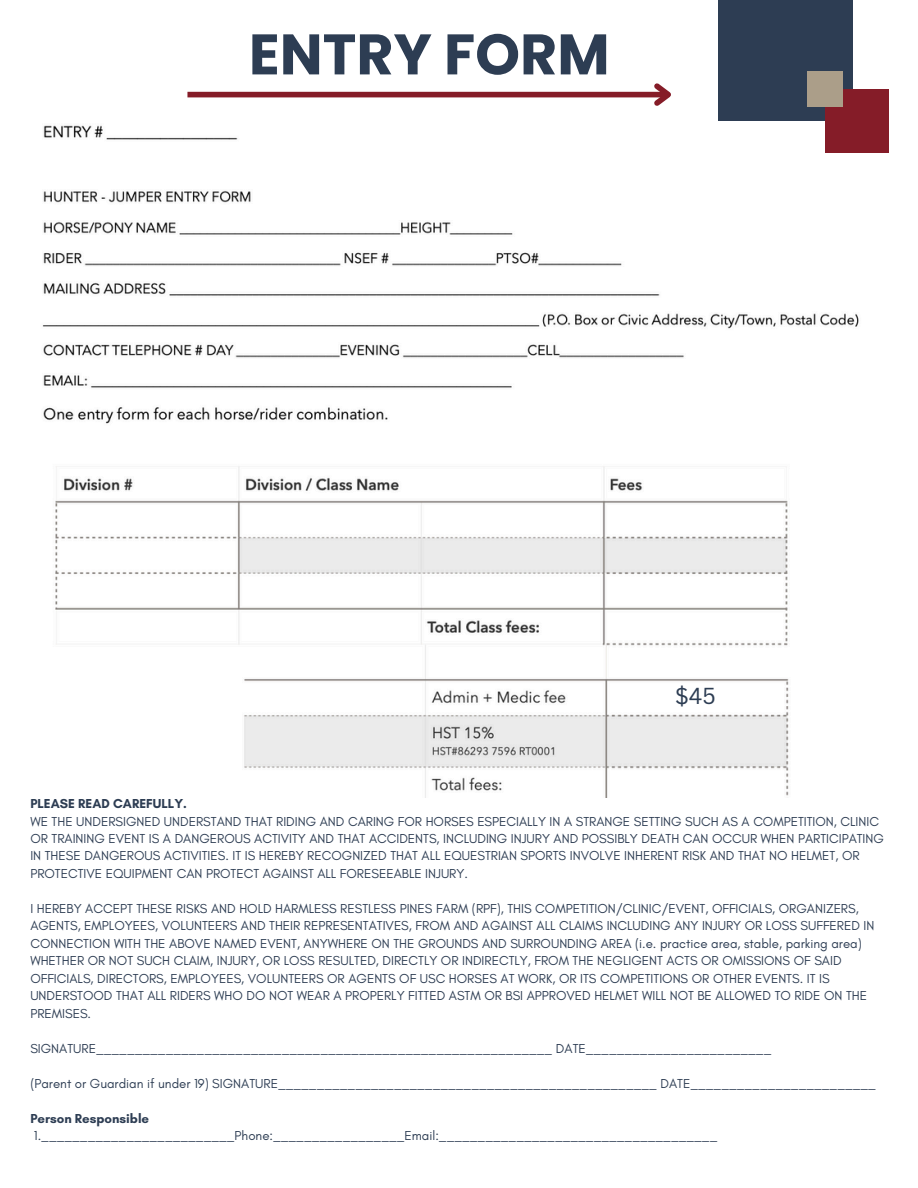
<style>
.page{position:relative;width:918px;height:1188px;background:#fff}
.page>*{position:absolute;margin:0;border:0;box-sizing:border-box;transform-origin:0 0}
.t1{font:700 57px "Poppins";color:#2d3d53}
.t2{font:22.5px "Canva Sans";color:#2d3d53}
.t3{font:13.2px/17.4px "Glacial Indifference";color:#2d3d53}
.t4{font:700 13.2px "Glacial Indifference";color:#2d3d53}
.s1{font-weight:700}
</style>
<div class="page">
<img style="left:42px;top:107px;width:817px;height:691px">
<div style="left:719px;top:0;width:134px;height:121px;background:#2d3d53"></div>
<div style="left:825px;top:89px;width:64px;height:64px;background:#851c28"></div>
<div style="left:807px;top:71px;width:36px;height:36px;background:#ab9e89"></div>
<div style="left:187px;top:92px;width:481px;height:5px;background:#851c28"></div>
<svg style="left:649px;top:83px;width:29px;height:28px"></svg>
<div style="left:714px;top:687px;width:67px;height:23px;background:#fff"></div>
<p class="t1" style="left:249px;top:15px;width:362px">ENTRY FORM</p>
<p class="t2" style="left:675px;top:680px;width:42px">$45</p>
<h2 class="t3" style="left:30px;top:795px;width:855px"><span class="s1">PLEASE READ CAREFULLY.<br></span>WE THE UNDERSIGNED UNDERSTAND THAT RIDING AND CARING FOR HORSES ESPECIALLY IN A STRANGE SETTING SUCH AS A COMPETITION, CLINIC OR TRAINING EVENT IS A DANGEROUS ACTIVITY AND THAT ACCIDENTS, INCLUDING INJURY AND POSSIBLY DEATH CAN OCCUR WHEN PARTICIPATING IN THESE DANGEROUS ACTIVITIES. IT IS HEREBY RECOGNIZED THAT ALL EQUESTRIAN SPORTS INVOLVE INHERENT RISK AND THAT NO HELMET, OR PROTECTIVE EQUIPMENT CAN PROTECT AGAINST ALL FORESEEABLE INJURY.</h2>
<h3 class="t3" style="left:30px;top:900px;width:846px">I HEREBY ACCEPT THESE RISKS AND HOLD HARMLESS RESTLESS PINES FARM (RPF), THIS COMPETITION/CLINIC/EVENT, OFFICIALS, ORGANIZERS, AGENTS, EMPLOYEES, VOLUNTEERS AND THEIR REPRESENTATIVES, FROM AND AGAINST ALL CLAIMS INCLUDING ANY INJURY OR LOSS SUFFERED IN CONNECTION WITH THE ABOVE NAMED EVENT, ANYWHERE ON THE GROUNDS AND SURROUNDING AREA (i.e. practice area, stable, parking area)<br>WHETHER OR NOT SUCH CLAIM, INJURY, OR LOSS RESULTED, DIRECTLY OR INDIRECTLY, FROM THE NEGLIGENT ACTS OR OMISSIONS OF SAID OFFICIALS, DIRECTORS, EMPLOYEES, VOLUNTEERS OR AGENTS OF USC HORSES AT WORK, OR ITS COMPETITIONS OR OTHER EVENTS. IT IS UNDERSTOOD THAT ALL RIDERS WHO DO NOT WEAR A PROPERLY FITTED ASTM OR BSI APPROVED HELMET WILL NOT BE ALLOWED TO RIDE ON THE PREMISES.</h3>
<p class="t3" style="left:30px;top:1039px;width:743px">SIGNATURE___________________________________________________________ DATE________________________</p>
<h3 class="t3" style="left:30px;top:1074px;width:847px">(Parent or Guardian if under 19) SIGNATURE_________________________________________________ DATE________________________</h3>
<p class="t4" style="left:30px;top:1110px;width:120px">Person Responsible</p>
<p class="t3" style="left:34px;top:1127px;width:685px">1._________________________Phone:_________________Email:____________________________________</p>
</div>
